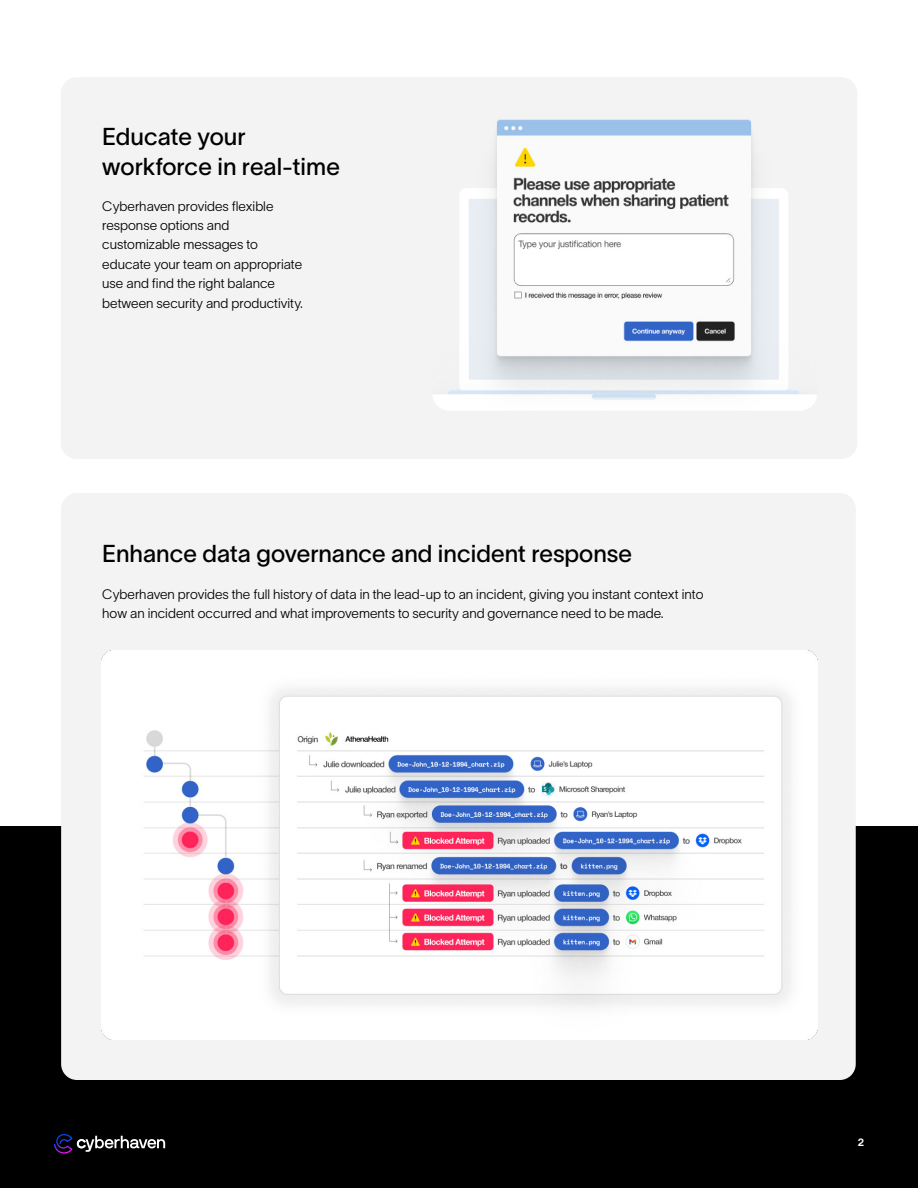
<style>
.page{position:relative;width:918px;height:1188px;background:#fff}
.page>*{position:absolute;margin:0;border:0;box-sizing:border-box;transform-origin:0 0}
.t1{font:24px/30px "TWK Lausanne 400";color:#000}
.t2{font:13.5px/19.4px "TWK Lausanne 200";color:#000}
.t3{font:10.5px "TWK Lausanne 700";color:#fff}
</style>
<div class="page">
<div style="left:0;top:826px;width:918px;height:362px;background:#000"></div>
<svg style="left:54px;top:1134px;width:111px;height:20px"></svg>
<div style="left:61px;top:77px;width:796px;height:382px;background:#f3f3f3;border-radius:16px"></div>
<div style="left:61px;top:493px;width:795px;height:587px;background:#f3f3f3;border-radius:16px"></div>
<img style="left:433px;top:119px;width:383px;height:291px">
<img style="left:101px;top:651px;width:717px;height:388px">
<h1 class="t1" style="left:102px;top:120px;width:239px">Educate your workforce in real-time</h1>
<p class="t2" style="left:102px;top:195px;width:202px">Cyberhaven provides flexible response options and customizable messages to educate your team on appropriate use and find the right balance between security and productivity.</p>
<h1 class="t1" style="left:102px;top:537px;width:531px">Enhance data governance and incident response</h1>
<p class="t2" style="left:102px;top:583px;width:603px">Cyberhaven provides the full history of data in the lead-up to an incident, giving you instant context into how an incident occurred and what improvements to security and governance need to be made.</p>
<p class="t3" style="left:858px;top:1135px;width:8px">2</p>
</div>
